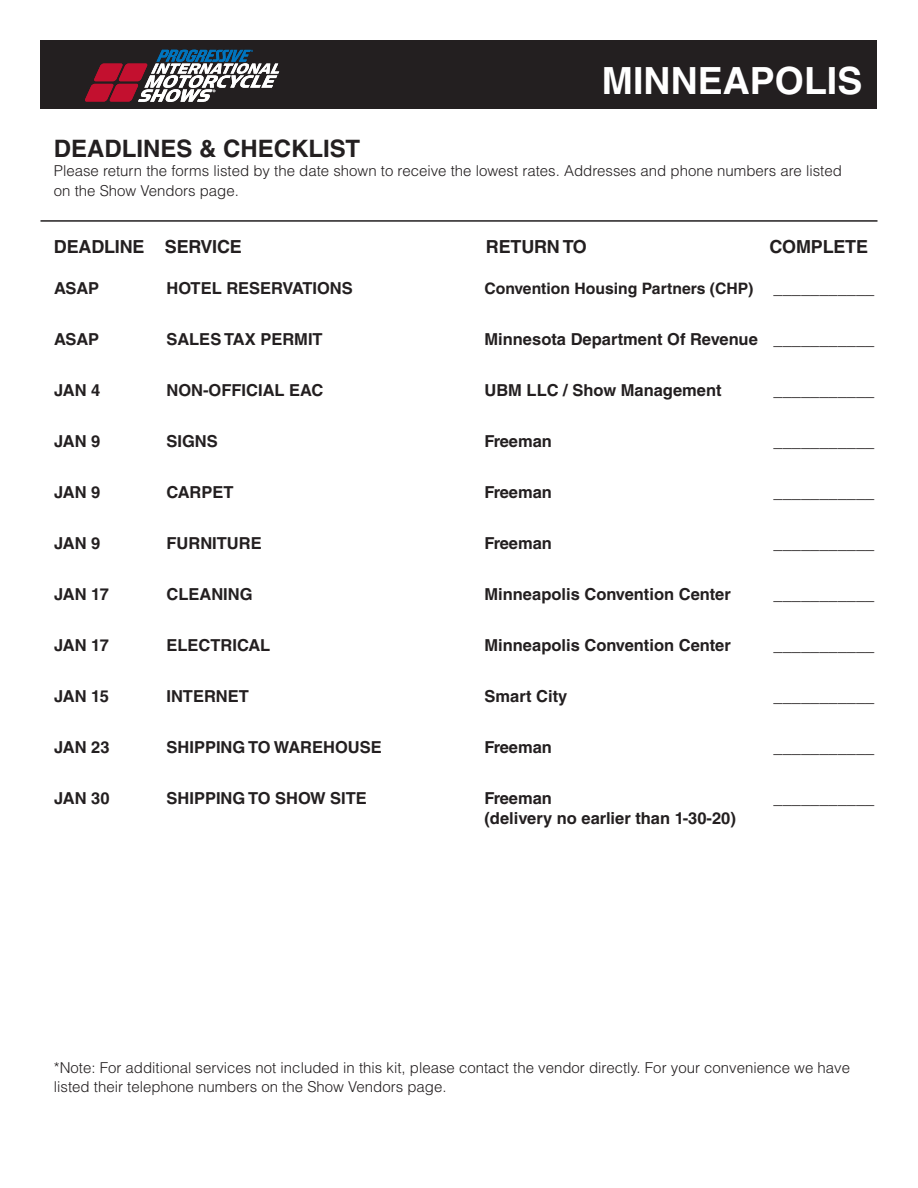
<style>
.page{position:relative;width:918px;height:1188px;background:#fff}
.page>*{position:absolute;margin:0;border:0;box-sizing:border-box;transform-origin:0 0}
.t1{font:700 37.5px "Helvetica LT Std";color:#fff}
.t2{font:700 24px "Helvetica LT Std";color:#231f20}
.t3{font:700 18px "Helvetica LT Std";letter-spacing:-.01em;color:#231f20}
.t4{font:700 16.5px "Helvetica LT Std";color:#231f20}
.t5{font:700 15.75px "Helvetica LT Std";color:#231f20}
.t6{font:300 15px/19.5px "Helvetica LT Std";color:#231f20}
.s1{font-size:16.5px}
</style>
<div class="page">
<div style="left:40px;top:40px;width:838px;height:69px;background:#231f20"></div>
<hr style="left:40px;top:220px;width:838px;height:2px;background:#231f20">
<svg style="left:85px;top:50px;width:194px;height:52px"></svg>
<p class="t1" style="left:602px;top:58px;width:262px">MINNEAPOLIS</p>
<p class="t2" style="left:54px;top:133px;width:308px">DEADLINES &amp; CHECKLIST</p>
<p class="t6" style="left:54px;top:161px;width:790px">Please return the forms listed by the date shown to receive the lowest rates. Addresses and phone numbers are listed on the Show Vendors page.</p>
<p class="t3" style="left:54px;top:235px;width:190px">DEADLINE SERVICE</p>
<p class="t3" style="left:486px;top:235px;width:103px">RETURN TO</p>
<p class="t3" style="left:769px;top:235px;width:100px">COMPLETE</p>
<p class="t4" style="left:54px;top:279px;width:47px">ASAP</p>
<p class="t4" style="left:166px;top:279px;width:188px">HOTEL RESERVATIONS</p>
<p class="t5" style="left:484px;top:279px;width:391px">Convention Housing Partners (CHP) <span class="s1">___________</span></p>
<p class="t4" style="left:54px;top:330px;width:47px">ASAP</p>
<p class="t4" style="left:166px;top:330px;width:158px">SALES TAX PERMIT</p>
<p class="t4" style="left:485px;top:330px;width:391px">Minnesota Department Of Revenue ___________</p>
<p class="t4" style="left:54px;top:381px;width:48px">JAN 4</p>
<p class="t4" style="left:166px;top:381px;width:158px">NON-OFFICIAL EAC</p>
<p class="t4" style="left:485px;top:381px;width:239px">UBM LLC / Show Management</p>
<p class="t4" style="left:774px;top:381px;width:102px">___________</p>
<p class="t4" style="left:54px;top:432px;width:48px">JAN 9</p>
<p class="t4" style="left:166px;top:432px;width:53px">SIGNS</p>
<p class="t4" style="left:485px;top:432px;width:69px">Freeman</p>
<p class="t4" style="left:774px;top:432px;width:102px">___________</p>
<p class="t4" style="left:54px;top:483px;width:48px">JAN 9</p>
<p class="t4" style="left:166px;top:483px;width:69px">CARPET</p>
<p class="t4" style="left:485px;top:483px;width:69px">Freeman</p>
<p class="t4" style="left:774px;top:483px;width:102px">___________</p>
<p class="t4" style="left:54px;top:534px;width:48px">JAN 9</p>
<p class="t4" style="left:166px;top:534px;width:97px">FURNITURE</p>
<p class="t4" style="left:485px;top:534px;width:69px">Freeman</p>
<p class="t4" style="left:774px;top:534px;width:102px">___________</p>
<p class="t4" style="left:54px;top:585px;width:57px">JAN 17</p>
<p class="t4" style="left:166px;top:585px;width:88px">CLEANING</p>
<p class="t4" style="left:485px;top:585px;width:248px">Minneapolis Convention Center</p>
<p class="t4" style="left:774px;top:585px;width:102px">___________</p>
<p class="t4" style="left:54px;top:636px;width:57px">JAN 17</p>
<p class="t4" style="left:166px;top:636px;width:105px">ELECTRICAL</p>
<p class="t4" style="left:485px;top:636px;width:248px">Minneapolis Convention Center</p>
<p class="t4" style="left:774px;top:636px;width:102px">___________</p>
<p class="t4" style="left:54px;top:687px;width:57px">JAN 15</p>
<p class="t4" style="left:166px;top:687px;width:84px">INTERNET</p>
<p class="t4" style="left:485px;top:687px;width:84px">Smart City</p>
<p class="t4" style="left:774px;top:687px;width:102px">___________</p>
<p class="t4" style="left:54px;top:738px;width:57px">JAN 23</p>
<p class="t4" style="left:166px;top:738px;width:217px">SHIPPING TO WAREHOUSE</p>
<p class="t4" style="left:485px;top:738px;width:69px">Freeman</p>
<p class="t4" style="left:774px;top:738px;width:102px">___________</p>
<p class="t4" style="left:54px;top:789px;width:57px">JAN 30</p>
<p class="t4" style="left:166px;top:789px;width:202px">SHIPPING TO SHOW SITE</p>
<p class="t4" style="left:485px;top:789px;width:69px">Freeman</p>
<p class="t4" style="left:774px;top:789px;width:102px">___________</p>
<p class="t4" style="left:485px;top:808px;width:253px">(delivery no earlier than 1-30-20)</p>
<p class="t6" style="left:54px;top:1058px;width:798px">*Note: For additional services not included in this kit, please contact the vendor directly. For your convenience we have listed their telephone numbers on the Show Vendors page.</p>
</div>
